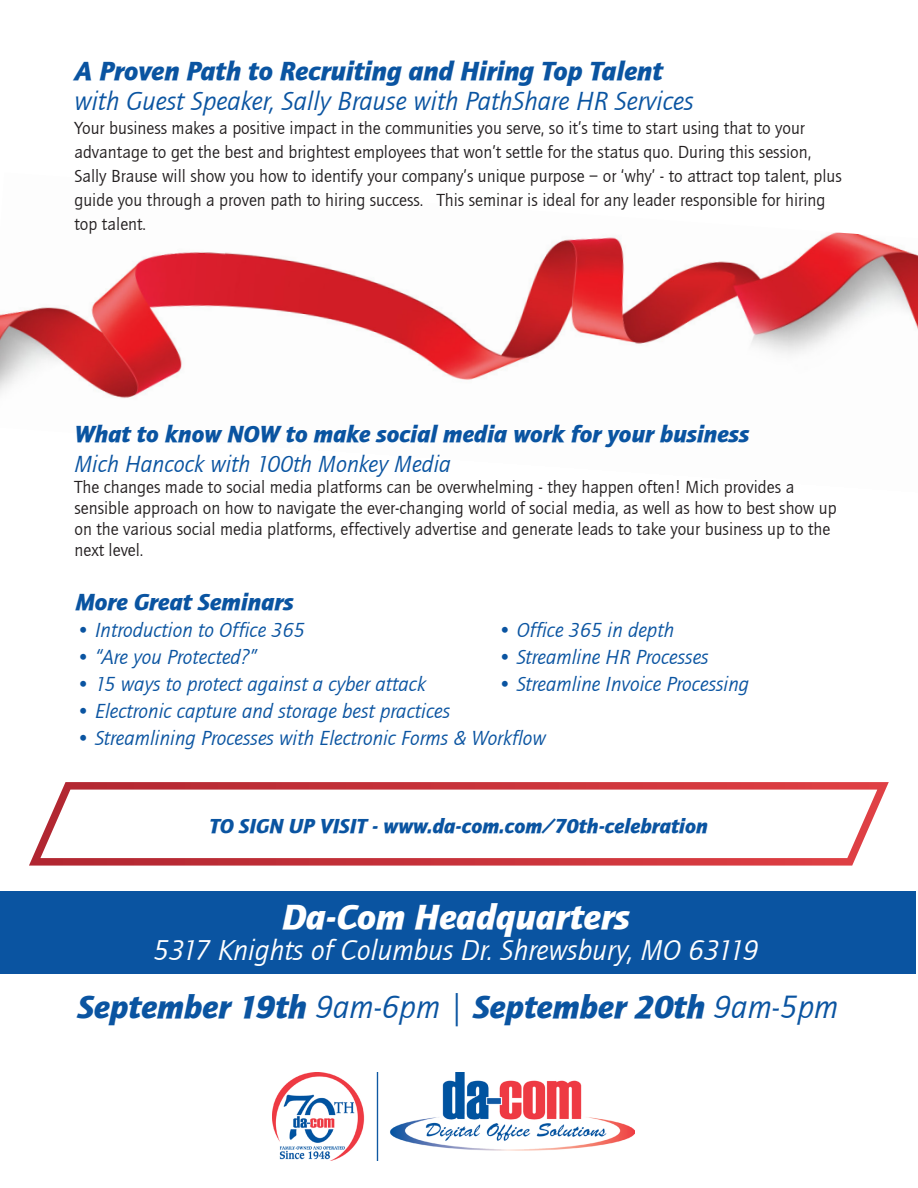
<style>
.page{position:relative;width:918px;height:1188px;background:#fff}
.page>*{position:absolute;margin:0;border:0;box-sizing:border-box;transform-origin:0 0}
.t1{font:italic 36px "Quay Sans ITCTT Black";color:#fff}
.t2{font:italic 33.3px "Quay Sans ITCTT Black";color:#0a54a1}
.t3{font:italic 29.55px "Quay Sans ITCTT Book";color:#fff}
.t4{font:italic 27px "Quay Sans ITCTT Book";color:#0a54a1}
.t5{font:italic 27px "Quay Sans ITCTT Black";color:#0a54a1}
.t6{font:italic 24px "Quay Sans ITCTT Black";color:#0a54a1}
.t7{font:italic 24px "Quay Sans ITCTT Book";color:#0a54a1}
.t8{font:italic 21px "Quay Sans ITCTT Book";color:#0a54a1}
.t9{font:italic 20.85px "Quay Sans ITCTT Black";color:#0a54a1}
.t10{font:18px/24px "Quay Sans ITCTT Book";color:#231f20}
.s1{font-family:"Quay Sans ITCTT Book"}
</style>
<div class="page">
<img style="left:0;top:232px;width:918px;height:166px">
<div style="left:0;top:891px;width:916px;height:83px;background:#0a54a1"></div>
<img style="left:272px;top:1073px;width:362px;height:88px">
<svg style="left:29px;top:782px;width:860px;height:84px"></svg>
<h3 class="t5" style="left:74px;top:55px;width:590px">A Proven Path to Recruiting and Hiring Top Talent</h3>
<h3 class="t4" style="left:74px;top:86px;width:621px">with Guest Speaker, Sally Brause with PathShare HR Services</h3>
<p class="t10" style="left:74px;top:116px;width:769px">Your business makes a positive impact in the communities you serve, so it’s time to start using that to your advantage to get the best and brightest employees that won’t settle for the status quo. During this session, Sally Brause will show you how to identify your company’s unique purpose – or ‘why’ - to attract top talent, plus guide you through a proven path to hiring success. This seminar is ideal for any leader responsible for hiring top talent.</p>
<h3 class="t6" style="left:74px;top:419px;width:676px">What to know NOW to make social media work for your business</h3>
<h3 class="t7" style="left:74px;top:451px;width:378px">Mich Hancock with 100th Monkey Media</h3>
<p class="t10" style="left:74px;top:477px;width:764px;line-height:21px">The changes made to social media platforms can be overwhelming - they happen often! Mich provides a sensible approach on how to navigate the ever-changing world of social media, as well as how to best show up on the various social media platforms, effectively advertise and generate leads to take your business up to the next level.</p>
<h3 class="t6" style="left:76px;top:587px;width:219px">More Great Seminars</h3>
<p class="t8" style="left:76px;top:618px;width:231px">• Introduction to Office 365</p>
<p class="t8" style="left:497px;top:618px;width:178px">• Office 365 in depth</p>
<p class="t8" style="left:76px;top:645px;width:182px">• “Are you Protected?”</p>
<p class="t8" style="left:497px;top:645px;width:213px">• Streamline HR Processes</p>
<p class="t8" style="left:76px;top:672px;width:352px">• 15 ways to protect against a cyber attack</p>
<p class="t8" style="left:497px;top:672px;width:253px">• Streamline Invoice Processing</p>
<p class="t8" style="left:76px;top:699px;width:376px">• Electronic capture and storage best practices</p>
<p class="t8" style="left:76px;top:726px;width:472px">• Streamlining Processes with Electronic Forms &amp; Workflow</p>
<p class="t9" style="left:210px;top:814px;width:500px">TO SIGN UP VISIT - www.da-com.com/70th-celebration</p>
<h1 class="t1" style="left:282px;top:895px;width:349px">Da-Com Headquarters</h1>
<h3 class="t3" style="left:153px;top:934px;width:607px">5317 Knights of Columbus Dr. Shrewsbury, MO 63119</h3>
<h2 class="t2" style="left:78px;top:987px;width:762px">September 19th <span class="s1">9am-6pm |</span> September 20th <span class="s1">9am-5pm</span></h2>
</div>
